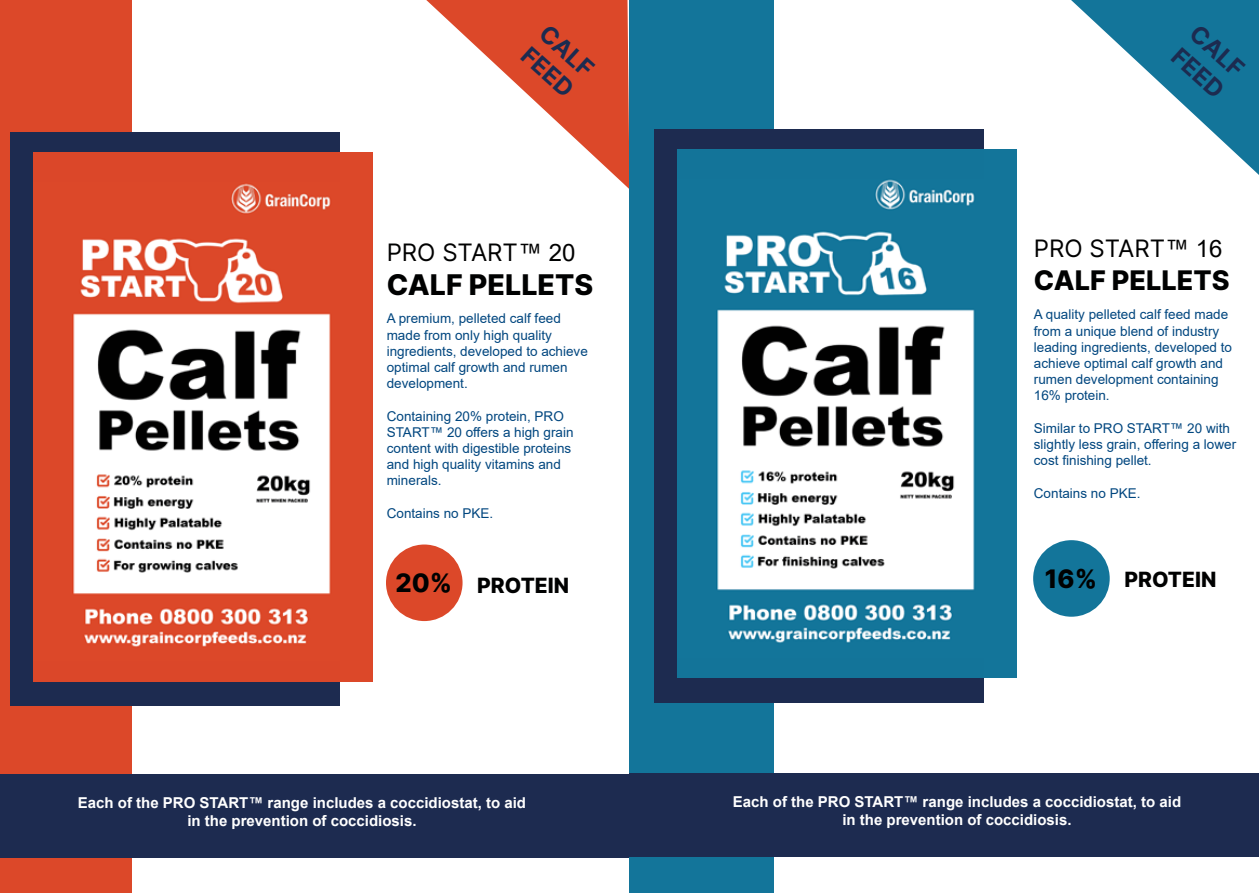
<style>
.page{position:relative;width:1259px;height:893px;background:#fff}
.page>*{position:absolute;margin:0;border:0;box-sizing:border-box;transform-origin:0 0}
.t1{font:800 28.5px "Inter";color:#000101}
.t2{font:800 27px "Inter";color:#000101}
.t3{font:24px "Inter";color:#000101}
.t4{font:700 24px/28.8px "Inter";color:#1c2b50}
.t5{font:800 21px "Inter";color:#000101}
.t6{font:700 15px/18px "Arial";color:#fff;text-align:center}
.t7{font:13.5px/16.2px "Arial";color:#00467f}
.s1{font-family:"Arial"}
.s2{font-size:25.5px}
</style>
<div class="page">
<div style="left:0;top:0;width:132px;height:893px;background:#dc4829"></div>
<div style="left:10px;top:133px;width:329px;height:573px;background:#1d2b50"></div>
<svg style="left:426px;top:0;width:203px;height:189px"></svg>
<img style="left:33px;top:153px;width:339px;height:528px">
<div style="left:386px;top:544px;width:76px;height:77px;background:#dc4829;border-radius:50%"></div>
<div style="left:0;top:774px;width:629px;height:83px;background:#1d2b50"></div>
<svg style="left:1071px;top:0;width:188px;height:175px"></svg>
<div style="left:1033px;top:540px;width:76px;height:77px;background:#13759a;border-radius:50%"></div>
<div style="left:629px;top:0;width:145px;height:893px;background:#13759a"></div>
<div style="left:654px;top:129px;width:329px;height:573px;background:#1d2b50"></div>
<img style="left:677px;top:149px;width:339px;height:529px">
<div style="left:629px;top:773px;width:630px;height:83px;background:#1d2b50"></div>
<h3 class="t4" style="left:553px;top:18px;width:65px;rotate:42deg">CALF<br>FEED</h3>
<h3 class="t3" style="left:387px;top:234px;width:190px">PRO START<span class="s1">™ 20</span></h3>
<h1 class="t1" style="left:387px;top:264px;width:208px">CALF PELLETS</h1>
<p class="t7" style="left:387px;top:310px;width:203px">A premium, pelleted calf feed made from only high quality ingredients, developed to achieve optimal calf growth and rumen development.</p>
<p class="t7" style="left:387px;top:408px;width:188px">Containing 20% protein, PRO<br>START™ 20 offers a high grain content with digestible proteins and high quality vitamins and minerals.</p>
<p class="t7" style="left:387px;top:505px;width:108px">Contains no PKE.</p>
<h3 class="t5" style="left:395px;top:570px;width:175px"><span class="s2">20%</span> PROTEIN</h3>
<p class="t6" style="left:78px;top:794px;width:450px">Each of the PRO START™ range includes a coccidiostat, to aid in the prevention of coccidiosis.</p>
<h3 class="t4" style="left:1203px;top:19px;width:65px;rotate:42deg">CALF<br>FEED</h3>
<h3 class="t3" style="left:1034px;top:231px;width:190px">PRO START<span class="s1">™ 16</span></h3>
<h2 class="t2" style="left:1034px;top:260px;width:197px">CALF PELLETS</h2>
<p class="t7" style="left:1034px;top:307px;width:200px">A quality pelleted calf feed made from a unique blend of industry leading ingredients, developed to achieve optimal calf growth and rumen development containing<br>16% protein.</p>
<p class="t7" style="left:1034px;top:420px;width:204px">Similar to PRO START™ 20 with slightly less grain, offering a lower cost finishing pellet.</p>
<p class="t7" style="left:1034px;top:485px;width:108px">Contains no PKE.</p>
<h3 class="t5" style="left:1045px;top:564px;width:173px"><span class="s2">16%</span> PROTEIN</h3>
<p class="t6" style="left:733px;top:793px;width:450px">Each of the PRO START™ range includes a coccidiostat, to aid in the prevention of coccidiosis.</p>
</div>
